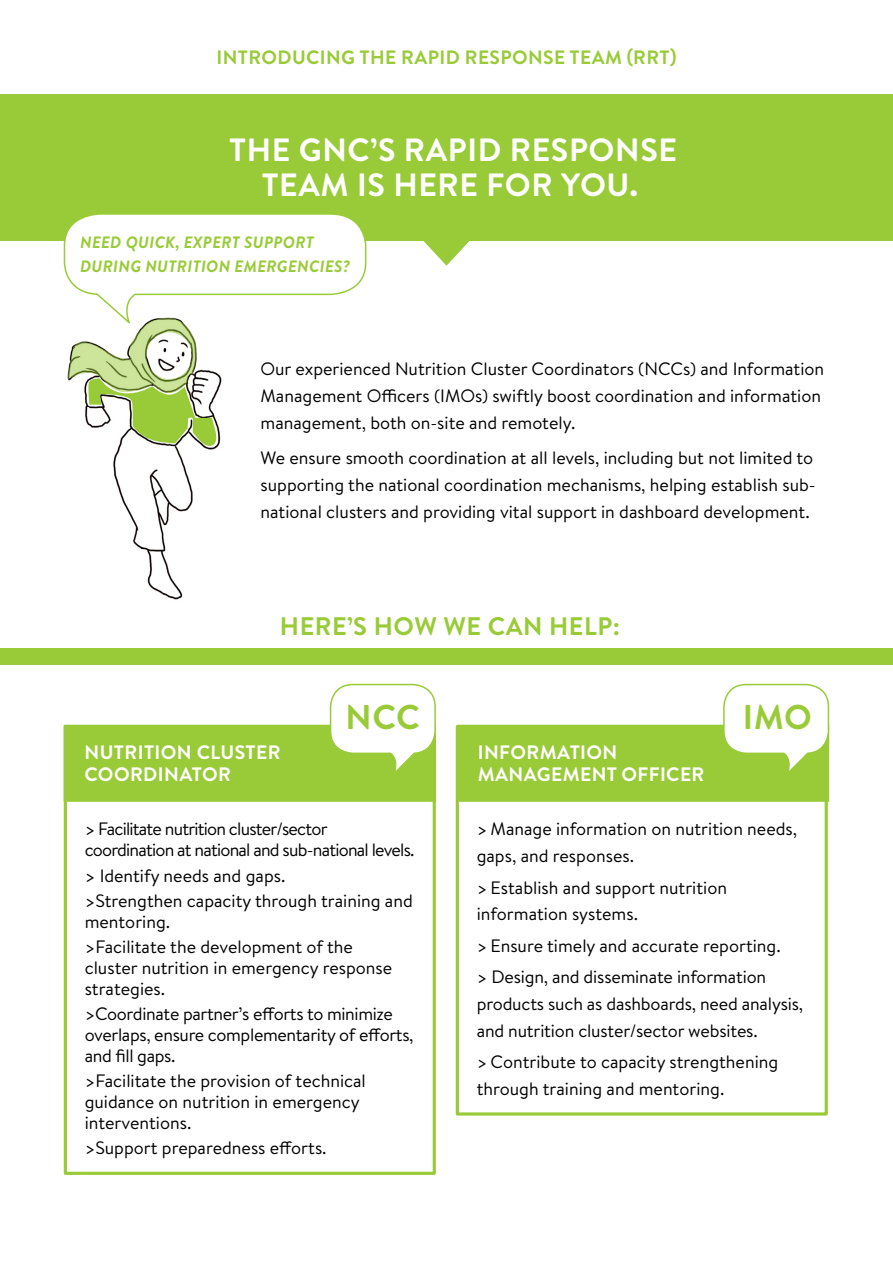
<style>
.page{position:relative;width:893px;height:1263px;background:#fff}
.page>*{position:absolute;margin:0;border:0;box-sizing:border-box;transform-origin:0 0}
.t1{font:700 34.35px "Brandon Text";letter-spacing:.015em;color:#99cb38}
.t2{font:700 32.25px/35.4px "Brandon Text";letter-spacing:.02em;color:#fff;text-align:center}
.t3{font:700 25.35px "Brandon Text";letter-spacing:.02em;color:#99cb38}
.t4{font:700 19.5px/21.3px "Brandon Text";letter-spacing:.02em;color:#fff}
.t5{font:700 19.35px "Brandon Text";letter-spacing:.02em;color:#99cb38}
.t6{font:18px/26.8px "Brandon Text";color:#000}
.t7{font:18px/21px "Brandon Text";letter-spacing:-.02em;color:#000}
.t8{font:18px/21px "Brandon Text";letter-spacing:-.045em;color:#000}
.t9{font:italic 700 16.5px/23.9px "Brandon Text";letter-spacing:.02em;color:#99cb38}
</style>
<div class="page">
<div style="left:0;top:94px;width:893px;height:146px;background:#99cb38"></div>
<svg style="left:409px;top:240px;width:75px;height:26px"></svg>
<div style="left:0;top:649px;width:893px;height:16px;background:#99cb38"></div>
<img style="left:113px;top:446px;width:105px;height:154px">
<svg style="left:63px;top:214px;width:304px;height:232px"></svg>
<div style="left:64px;top:725px;width:372px;height:77px;background:#99cb38;border:4px solid #99cb38"></div>
<div style="left:457px;top:725px;width:372px;height:77px;background:#99cb38;border:4px solid #99cb38"></div>
<div style="left:64px;top:725px;width:372px;height:450px;border:3px solid #99cb38"></div>
<div style="left:456px;top:725px;width:372px;height:390px;border:3px solid #99cb38"></div>
<svg style="left:722px;top:683px;width:108px;height:94px"></svg>
<svg style="left:329px;top:683px;width:107px;height:94px"></svg>
<p class="t5" style="left:217px;top:44px;width:461px">INTRODUCING THE RAPID RESPONSE TEAM (RRT)</p>
<h2 class="t2" style="left:229px;top:131px;width:449px">THE GNC’S RAPID RESPONSE<br>TEAM IS HERE FOR YOU.</h2>
<p class="t9" style="left:80px;top:230px;width:272px">NEED QUICK, EXPERT SUPPORT<br>DURING NUTRITION EMERGENCIES?</p>
<p class="t6" style="left:260px;top:355px;width:565px">Our experienced Nutrition Cluster Coordinators (NCCs) and Information<br>Management Officers (IMOs) swiftly boost coordination and information management, both on-site and remotely.</p>
<p class="t6" style="left:260px;top:444px;width:557px">We ensure smooth coordination at all levels, including but not limited to supporting the national coordination mechanisms, helping establish sub&shy;national clusters and providing vital support in dashboard development.</p>
<h3 class="t3" style="left:280px;top:608px;width:341px">HERE’S HOW WE CAN HELP:</h3>
<h1 class="t1" style="left:346px;top:693px;width:76px">NCC</h1>
<h1 class="t1" style="left:743px;top:693px;width:71px">IMO</h1>
<p class="t4" style="left:85px;top:741px;width:198px">NUTRITION CLUSTER<br>COORDINATOR</p>
<p class="t4" style="left:478px;top:741px;width:228px">INFORMATION<br>MANAGEMENT OFFICER</p>
<p class="t8" style="left:85px;top:818px;width:331px">&gt; Facilitate nutrition cluster/sector coordination at national and sub-national levels.</p>
<p class="t6" style="left:85px;top:862px;width:330px;line-height:25.2px">&gt; Identify needs and gaps.<br>&gt;Strengthen capacity through training and</p>
<p class="t6" style="left:85px;top:908px;width:270px;line-height:25.2px">mentoring.<br>&gt;Facilitate the development of the</p>
<p class="t6" style="left:85px;top:956px;width:309px;line-height:21px">cluster nutrition in emergency response strategies.</p>
<p class="t7" style="left:85px;top:1002px;width:330px">&gt;Coordinate partner’s efforts to minimize overlaps, ensure complementarity of efforts, and fill gaps.</p>
<p class="t6" style="left:85px;top:1069px;width:283px;line-height:21px">&gt;Facilitate the provision of technical guidance on nutrition in emergency interventions.</p>
<p class="t6" style="left:85px;top:1134px;width:243px">&gt;Support preparedness efforts.</p>
<p class="t6" style="left:477px;top:815px;width:322px">&gt; Manage information on nutrition needs, gaps, and responses.</p>
<p class="t6" style="left:477px;top:873px;width:252px">&gt; Establish and support nutrition information systems.</p>
<p class="t6" style="left:477px;top:929px;width:306px;line-height:31.2px">&gt; Ensure timely and accurate reporting. &gt; Design, and disseminate information</p>
<p class="t6" style="left:477px;top:989px;width:328px">products such as dashboards, need analysis, and nutrition cluster/sector websites.</p>
<p class="t6" style="left:477px;top:1047px;width:303px">&gt; Contribute to capacity strengthening through training and mentoring.</p>
</div>
